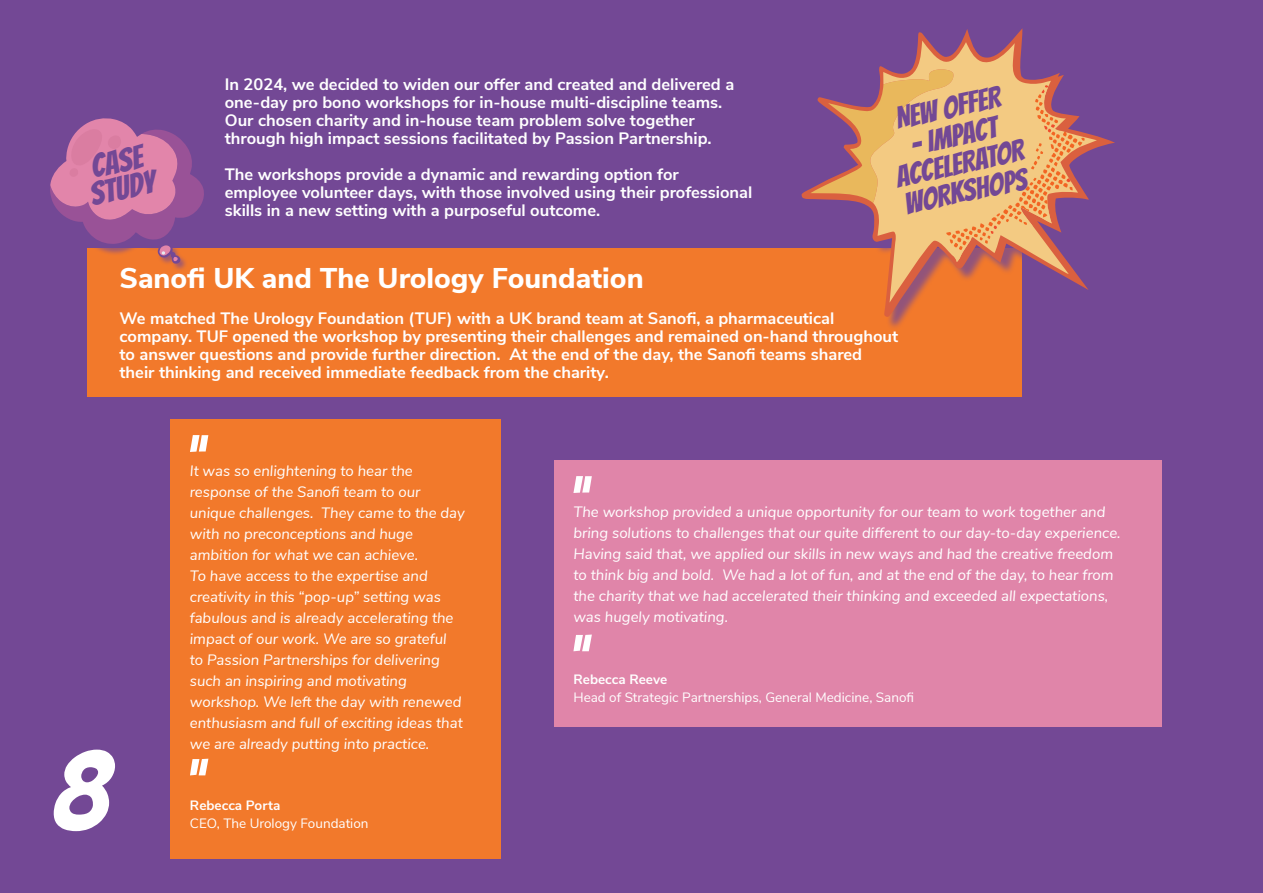
<style>
.page{position:relative;width:1263px;height:893px;background:#734895}
.page>*{position:absolute;margin:0;border:0;box-sizing:border-box;transform-origin:0 0}
.t1{font:108px "Bangers";color:#fff}
.t2{font:32.4px/27px "Bangers";color:#734895}
.t3{font:30px/28.5px "Bangers";color:#734895;text-align:center}
.t4{font:800 28.5px "Nunito Sans";color:#fff}
.t5{font:700 16.5px/18px "Nunito Sans";color:#fff}
.t6{font:italic 15px/21px "Nunito Sans";color:#fff}
.t7{font:13.5px "Nunito Sans";color:#fff}
.t8{font:700 13.5px "Nunito Sans";color:#fff}
</style>
<div class="page">
<div style="left:87px;top:248px;width:934px;height:149px;background:#f2792b"></div>
<div style="left:46px;top:113px;width:170px;height:159px;background:#734895;opacity:.66"></div>
<svg style="left:46px;top:115px;width:163px;height:149px"></svg>
<div style="left:554px;top:460px;width:608px;height:267px;background:#e085a9"></div>
<svg style="left:573px;top:476px;width:19px;height:17px"></svg>
<svg style="left:573px;top:634px;width:19px;height:17px"></svg>
<div style="left:170px;top:419px;width:330px;height:440px;background:#f2792b"></div>
<svg style="left:190px;top:435px;width:18px;height:17px"></svg>
<svg style="left:190px;top:759px;width:18px;height:16px"></svg>
<div style="left:803px;top:31px;width:324px;height:299px;background:#734895;opacity:.75"></div>
<svg style="left:801px;top:28px;width:314px;height:289px"></svg>
<svg style="left:870px;top:41px;width:227px;height:262px"></svg>
<svg style="left:810px;top:69px;width:275px;height:193px"></svg>
<h2 class="t2" style="left:82px;top:156px;width:67px;rotate:-12deg">case study</h2>
<p class="t5" style="left:225px;top:74px;width:511px">In 2024, we decided to widen our offer and created and delivered a one-day pro bono workshops for in-house multi-discipline teams.<br>Our chosen charity and in-house team problem solve together through high impact sessions facilitated by Passion Partnership.</p>
<p class="t5" style="left:225px;top:164px;width:529px">The workshops provide a dynamic and rewarding option for employee volunteer days, with those involved using their professional skills in a new setting with a purposeful outcome.</p>
<h3 class="t3" style="left:893px;top:105px;width:108px;rotate:-12deg">NEW OFFER</h3>
<h3 class="t3" style="left:887px;top:136px;width:132px;rotate:-12deg">– IMPACT<br>ACCELERATOR<br>WORKSHOPS</h3>
<h3 class="t4" style="left:120px;top:257px;width:526px">Sanofi UK and The Urology Foundation</h3>
<p class="t5" style="left:120px;top:308px;width:780px">We matched The Urology Foundation (TUF) with a UK brand team at Sanofi, a pharmaceutical company. TUF opened the workshop by presenting their challenges and remained on-hand throughout to answer questions and provide further direction. At the end of the day, the Sanofi teams shared their thinking and received immediate feedback from the charity.</p>
<h1 class="t1" style="left:52px;top:729px;width:57px">8</h1>
<p class="t6" style="left:190px;top:459px;width:277px">It was so enlightening to hear the response of the Sanofi team to our unique challenges. They came to the day with no preconceptions and huge ambition for what we can achieve.<br>To have access to the expertise and creativity in this “pop-up” setting was fabulous and is already accelerating the impact of our work. We are so grateful<br>to Passion Partnerships for delivering such an inspiring and motivating workshop. We left the day with renewed enthusiasm and full of exciting ideas that we are already putting into practice.</p>
<p class="t8" style="left:190px;top:795px;width:92px">Rebecca Porta</p>
<p class="t7" style="left:190px;top:813px;width:180px">CEO, The Urology Foundation</p>
<p class="t6" style="left:573px;top:500px;width:549px">The workshop provided a unique opportunity for our team to work together and bring solutions to challenges that our quite different to our day-to-day experience.<br>Having said that, we applied our skills in new ways and had the creative freedom to think big and bold. We had a lot of fun, and at the end of the day, to hear from the charity that we had accelerated their thinking and exceeded all expectations, was hugely motivating.</p>
<p class="t8" style="left:573px;top:669px;width:95px">Rebecca Reeve</p>
<p class="t7" style="left:573px;top:687px;width:342px">Head of Strategic Partnerships, General Medicine, Sanofi</p>
</div>
